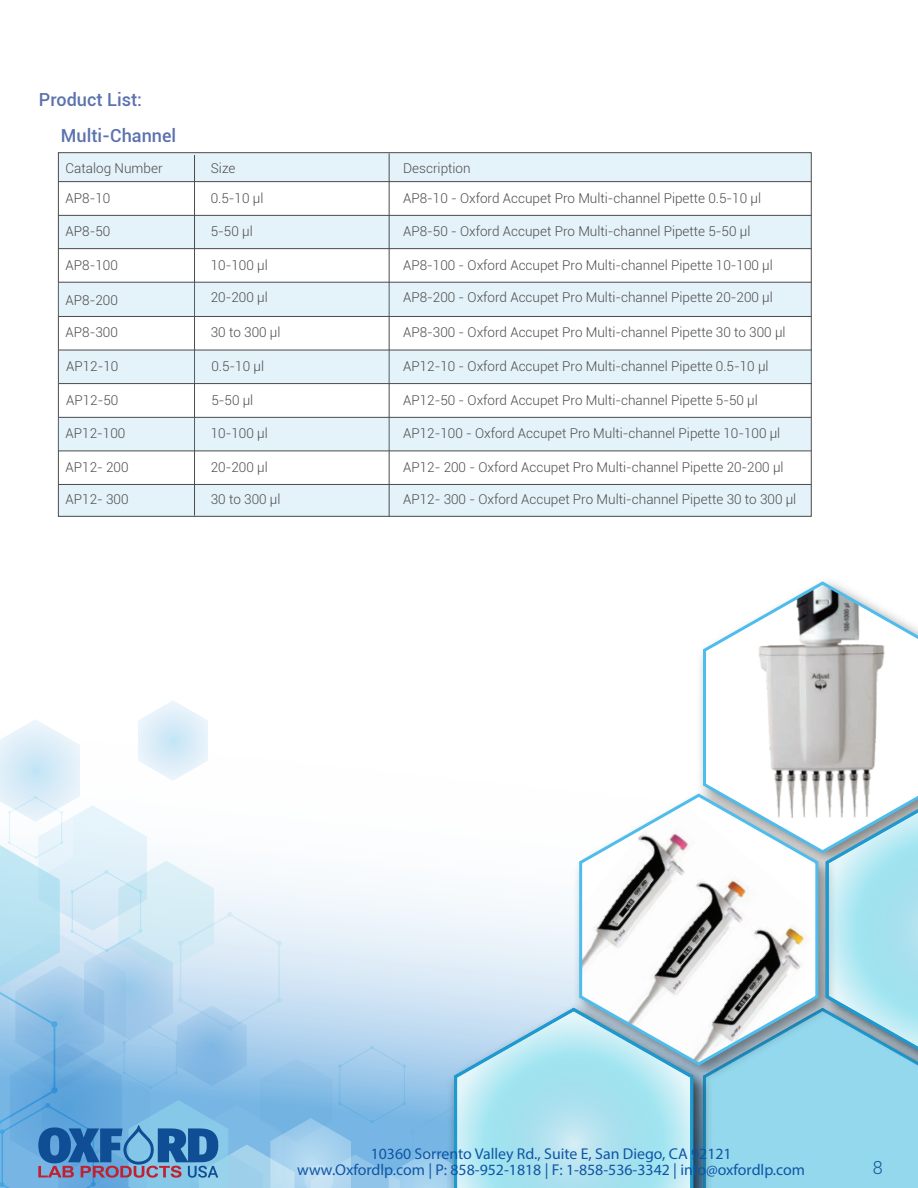
<style>
.page{position:relative;width:918px;height:1188px;background:#fff}
.page>*{position:absolute;margin:0;border:0;box-sizing:border-box;transform-origin:0 0}
.t1{font:500 18px "Roboto";color:#5c72ae}
.t2{font:300 18px "Roboto";color:#0f5994}
.t3{font:15.75px/15.8px "Myriad Pro";color:#0e56a5;text-align:center}
.t4{font:300 13.5px "Roboto";color:#4b4b4b}
</style>
<div class="page">
<svg style="left:700px;top:581px;width:218px;height:119px"></svg>
<svg style="left:0;top:700px;width:918px;height:488px"></svg>
<div style="left:59px;top:483px;width:753px;height:33px;background:#e4f2f9"></div>
<div style="left:58px;top:153px;width:753px;height:331px;background:#fff"></div>
<div style="left:58px;top:154px;width:753px;height:28px;background:#e4f2f9"></div>
<div style="left:58px;top:215px;width:753px;height:34px;background:#e4f2f9"></div>
<hr style="left:194px;top:155px;width:1px;height:361px;background:#4b4b4b">
<hr style="left:58px;top:181px;width:753px;height:1px;background:#4b4b4b">
<hr style="left:58px;top:215px;width:753px;height:1px;background:#4b4b4b">
<hr style="left:389px;top:153px;width:1px;height:363px;background:#4b4b4b">
<hr style="left:58px;top:248px;width:753px;height:1px;background:#4b4b4b">
<div style="left:58px;top:282px;width:753px;height:34px;background:#e4f2f9"></div>
<hr style="left:58px;top:282px;width:753px;height:1px;background:#4b4b4b">
<hr style="left:58px;top:316px;width:753px;height:1px;background:#4b4b4b">
<div style="left:59px;top:350px;width:753px;height:34px;background:#e4f2f9"></div>
<hr style="left:59px;top:350px;width:753px;height:1px;background:#4b4b4b">
<hr style="left:59px;top:383px;width:753px;height:1px;background:#4b4b4b">
<div style="left:58px;top:417px;width:753px;height:34px;background:#e4f2f9"></div>
<hr style="left:58px;top:417px;width:753px;height:1px;background:#4b4b4b">
<hr style="left:58px;top:451px;width:753px;height:1px;background:#4b4b4b">
<hr style="left:58px;top:484px;width:753px;height:1px;background:#4b4b4b">
<h1 class="t1" style="left:39px;top:87px;width:105px">Product List:</h1>
<h1 class="t1" style="left:61px;top:123px;width:117px">Multi-Channel</h1>
<p class="t4" style="left:66px;top:159px;width:98px">Catalog Number</p>
<p class="t4" style="left:211px;top:159px;width:26px">Size</p>
<p class="t4" style="left:403px;top:159px;width:69px">Description</p>
<p class="t4" style="left:211px;top:188px;width:54px">0.5-10 µl</p>
<p class="t4" style="left:211px;top:222px;width:43px">5-50 µl</p>
<p class="t4" style="left:403px;top:188px;width:359px">AP8-10 - Oxford Accupet Pro Multi-channel Pipette 0.5-10 µl</p>
<p class="t4" style="left:403px;top:222px;width:349px">AP8-50 - Oxford Accupet Pro Multi-channel Pipette 5-50 µl</p>
<p class="t4" style="left:403px;top:256px;width:371px">AP8-100 - Oxford Accupet Pro Multi-channel Pipette 10-100 µl</p>
<p class="t4" style="left:66px;top:188px;width:46px">AP8-10</p>
<p class="t4" style="left:66px;top:222px;width:46px">AP8-50</p>
<p class="t4" style="left:66px;top:256px;width:54px">AP8-100</p>
<p class="t4" style="left:211px;top:256px;width:58px">10-100 µl</p>
<p class="t4" style="left:66px;top:291px;width:54px">AP8-200</p>
<p class="t4" style="left:211px;top:288px;width:58px">20-200 µl</p>
<p class="t4" style="left:66px;top:323px;width:54px">AP8-300</p>
<p class="t4" style="left:211px;top:323px;width:71px">30 to 300 µl</p>
<p class="t4" style="left:66px;top:357px;width:54px">AP12-10</p>
<p class="t4" style="left:211px;top:357px;width:54px">0.5-10 µl</p>
<p class="t4" style="left:66px;top:390px;width:54px">AP12-50</p>
<p class="t4" style="left:211px;top:390px;width:43px">5-50 µl</p>
<p class="t4" style="left:66px;top:424px;width:61px">AP12-100</p>
<p class="t4" style="left:211px;top:424px;width:58px">10-100 µl</p>
<p class="t4" style="left:403px;top:288px;width:371px">AP8-200 - Oxford Accupet Pro Multi-channel Pipette 20-200 µl</p>
<p class="t4" style="left:403px;top:323px;width:384px">AP8-300 - Oxford Accupet Pro Multi-channel Pipette 30 to 300 µl</p>
<p class="t4" style="left:403px;top:357px;width:367px">AP12-10 - Oxford Accupet Pro Multi-channel Pipette 0.5-10 µl</p>
<p class="t4" style="left:403px;top:390px;width:356px">AP12-50 - Oxford Accupet Pro Multi-channel Pipette 5-50 µl</p>
<p class="t4" style="left:403px;top:424px;width:379px">AP12-100 - Oxford Accupet Pro Multi-channel Pipette 10-100 µl</p>
<p class="t4" style="left:66px;top:458px;width:64px">AP12- 200</p>
<p class="t4" style="left:211px;top:458px;width:58px">20-200 µl</p>
<p class="t4" style="left:403px;top:458px;width:382px">AP12- 200 - Oxford Accupet Pro Multi-channel Pipette 20-200 µl</p>
<p class="t4" style="left:66px;top:490px;width:64px">AP12- 300</p>
<p class="t4" style="left:211px;top:490px;width:71px">30 to 300 µl</p>
<p class="t4" style="left:403px;top:490px;width:395px">AP12- 300 - Oxford Accupet Pro Multi-channel Pipette 30 to 300 µl</p>
<p class="t3" style="left:297px;top:1146px;width:509px">10360 Sorrento Valley Rd., Suite E, San Diego, CA 92121<br>www.Oxfordlp.com | P: 858-952-1818 | F: 1-858-536-3342 | info@oxfordlp.com</p>
<h1 class="t2" style="left:873px;top:1155px;width:11px">8</h1>
</div>
